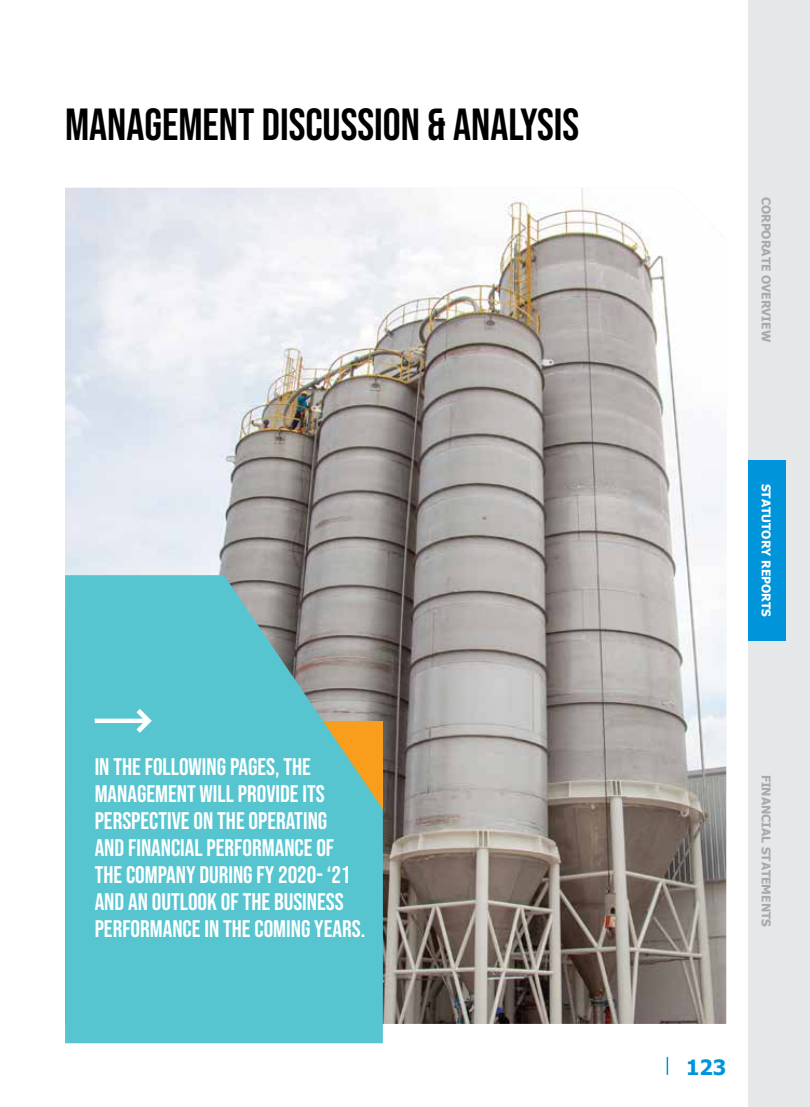
<style>
.page{position:relative;width:810px;height:1107px;background:#fff}
.page>*{position:absolute;margin:0;border:0;box-sizing:border-box;transform-origin:0 0}
.t1{font:45px "Bebas Neue";color:#000}
.t2{font:24px/27px "Bebas Neue";color:#fff}
.t3{font:700 21px "Tahoma";color:#0095da}
.t4{font:700 12px "Tahoma";color:#a7a9ac}
.t5{font:700 12px "Tahoma";color:#fff}
</style>
<div class="page">
<img style="left:65px;top:188px;width:661px;height:836px">
<svg style="left:65px;top:575px;width:318px;height:468px;background:#5fbec5"></svg>
<svg style="left:95px;top:709px;width:57px;height:24px"></svg>
<svg style="left:667px;top:1057px;width:1px;height:18px"></svg>
<div style="left:749px;top:0;width:61px;height:1107px;background:#e6e7e8"></div>
<div style="left:749px;top:460px;width:37px;height:180px;background:#0095da"></div>
<h1 class="t1" style="left:65px;top:99px;width:516px">MANAGEMENT DISCUSSION &amp; ANALYSIS</h1>
<p class="t2" style="left:95px;top:753px;width:272px">IN THE FOLLOWING PAGES, THE<br>MANAGEMENT WILL PROVIDE ITS<br>PERSPECTIVE ON THE OPERATING<br>AND FINANCIAL PERFORMANCE OF<br>THE COMPANY DURING FY 2020- ‘21<br>AND AN OUTLOOK OF THE BUSINESS<br>PERFORMANCE IN THE COMING YEARS.</p>
<p class="t4" style="left:775px;top:197px;width:147px;rotate:90deg">CORPORATE OVERVIEW</p>
<p class="t5" style="left:775px;top:484px;width:135px;rotate:90deg">STATUTORY REPORTS</p>
<p class="t4" style="left:775px;top:775px;width:154px;rotate:90deg">FINANCIAL STATEMENTS</p>
<p class="t3" style="left:686px;top:1053px;width:42px">123</p>
</div>
